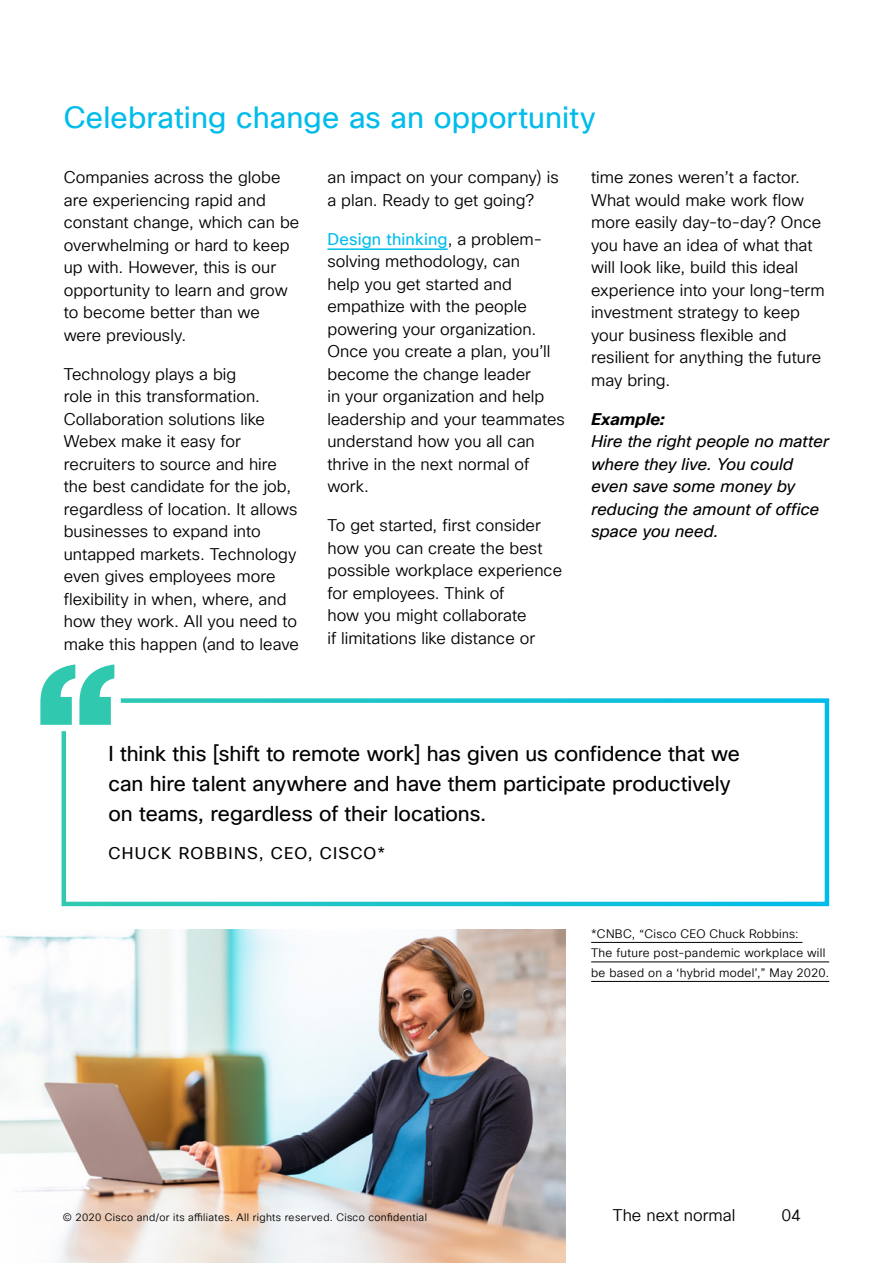
<style>
.page{position:relative;width:893px;height:1263px;background:#fff}
.page>*{position:absolute;margin:0;border:0;box-sizing:border-box;transform-origin:0 0}
.t1{font:30px "Cisco Sans TT";letter-spacing:.005em;color:#00bceb}
.t2{font:21px/30px "Cisco Sans TT";letter-spacing:-.005em;color:#000}
.t3{font:16.5px/22.5px "Cisco Sans TT Light";color:#000}
.t4{font:italic 16.5px/22.5px "Cisco Sans TT";letter-spacing:.005em;color:#000}
.t5{font:16.5px "Cisco Sans TT";letter-spacing:.01em;color:#00bceb}
.t6{font:16.5px "Cisco Sans TT";letter-spacing:.075em;color:#000}
.t7{font:italic 700 16.5px "Cisco Sans TT";letter-spacing:.005em;color:#000}
.t8{font:12px/19.5px "Cisco Sans TT Light";letter-spacing:.025em;color:#000}
.t9{font:10.5px "Cisco Sans TT Light";letter-spacing:.035em;color:#000}
.s1{font-family:"Cisco Sans TT Light";color:#000}
</style>
<div class="page">
<hr style="left:327px;top:248px;width:121px;height:2px;background:#00bceb">
<svg style="left:40px;top:664px;width:74px;height:61px"></svg>
<img style="left:0;top:929px;width:566px;height:334px">
<hr style="left:591px;top:942px;width:211px;height:1px;background:#000">
<hr style="left:591px;top:961px;width:238px;height:1px;background:#000">
<hr style="left:591px;top:981px;width:238px;height:1px;background:#000">
<h1 class="t1" style="left:64px;top:98px;width:533px">Celebrating change as an opportunity</h1>
<p class="t3" style="left:64px;top:167px;width:237px">Companies across the globe are experiencing rapid and constant change, which can be overwhelming or hard to keep up with. However, this is our opportunity to learn and grow to become better than we were previously.</p>
<p class="t3" style="left:64px;top:363px;width:237px">Technology plays a big<br>role in this transformation.<br>Collaboration solutions like<br>Webex make it easy for recruiters to source and hire the best candidate for the job, regardless of location. It allows businesses to expand into untapped markets. Technology even gives employees more flexibility in when, where, and how they work. All you need to make this happen (and to leave</p>
<p class="t3" style="left:327px;top:167px;width:233px">an impact on your company) is a plan. Ready to get going?</p>
<p class="t5" style="left:327px;top:228px;width:216px">Design thinking<span class="s1">, a problem-</span></p>
<p class="t3" style="left:327px;top:251px;width:239px">solving methodology, can<br>help you get started and empathize with the people powering your organization.<br>Once you create a plan, you’ll become the change leader<br>in your organization and help leadership and your teammates understand how you all can thrive in the next normal of work.</p>
<p class="t3" style="left:327px;top:515px;width:236px">To get started, first consider how you can create the best possible workplace experience for employees. Think of<br>how you might collaborate<br>if limitations like distance or</p>
<p class="t3" style="left:591px;top:167px;width:235px">time zones weren’t a factor.<br>What would make work flow more easily day-to-day? Once you have an idea of what that will look like, build this ideal experience into your long-term investment strategy to keep your business flexible and resilient for anything the future may bring.</p>
<p class="t7" style="left:591px;top:409px;width:75px">Example:</p>
<p class="t4" style="left:591px;top:431px;width:239px">Hire the right people no matter where they live. You could even save some money by reducing the amount of office space you need.</p>
<p class="t2" style="left:109px;top:739px;width:633px">I think this [shift to remote work] has given us confidence that we can hire talent anywhere and have them participate productively on teams, regardless of their locations.</p>
<p class="t6" style="left:109px;top:843px;width:278px">CHUCK ROBBINS, CEO, CISCO*</p>
<p class="t8" style="left:591px;top:924px;width:240px">*CNBC, “Cisco CEO Chuck Robbins:<br>The future post-pandemic workplace will be based on a ‘hybrid model’,” May 2020.</p>
<p class="t9" style="left:63px;top:1210px;width:365px">© 2020 Cisco and/or its affiliates. All rights reserved. Cisco confidential</p>
<p class="t3" style="left:613px;top:1204px;width:124px">The next normal</p>
<p class="t3" style="left:781px;top:1204px;width:21px">04</p>
</div>
